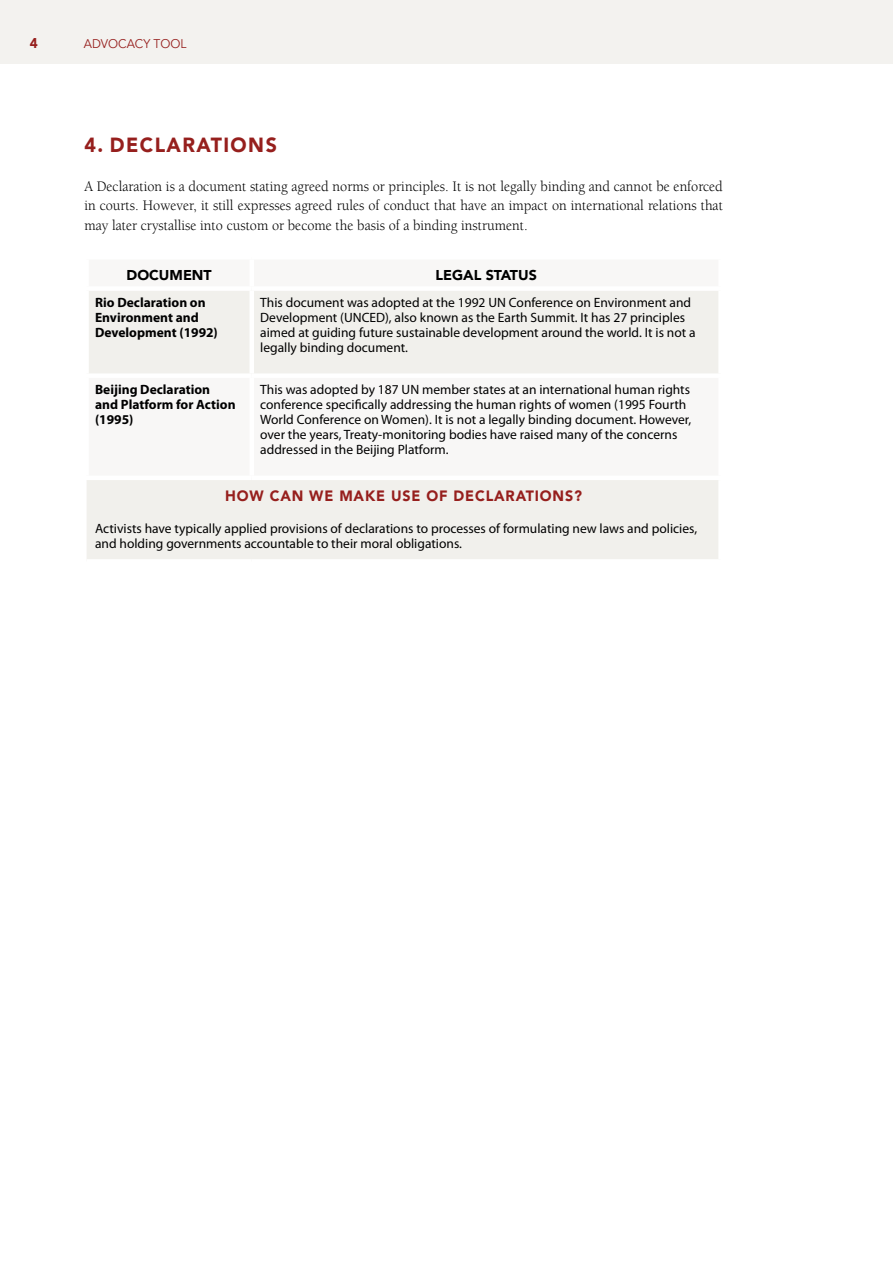
<style>
.page{position:relative;width:893px;height:1263px;background:#fff}
.page>*{position:absolute;margin:0;border:0;box-sizing:border-box;transform-origin:0 0}
.t1{font:900 20.4px "Avenir";color:#961f1d;scale:.95 1}
.t2{font:15px/19.5px "Berkeley";color:#000;text-align:justify;scale:.95 1}
.t3{font:900 15px "Avenir";color:#961f1d;scale:.95 1}
.t4{font:900 14.25px "Avenir";color:#000}
.t5{font:900 14.1px "Avenir";color:#961f1d;scale:.95 1}
.t6{font:13.5px/15px "Myriad Pro";color:#000}
.t7{font:700 13.5px/15px "Myriad Pro";color:#000}
.t8{font:12.6px "Avenir";color:#961f1d;scale:.95 1}
</style>
<div class="page">
<div style="left:0;top:0;width:893px;height:64px;background:#f3f2ef"></div>
<svg style="left:87px;top:291px;width:631px;height:268px;fill:#f1f0ec"></svg>
<div style="left:84px;top:291px;width:5px;height:82px;background:#fff"></div>
<div style="left:84px;top:378px;width:5px;height:98px;background:#fff"></div>
<div style="left:249px;top:291px;width:5px;height:82px;background:#fff"></div>
<div style="left:249px;top:378px;width:5px;height:98px;background:#fff"></div>
<div style="left:84px;top:373px;width:168px;height:5px;background:#fff"></div>
<div style="left:252px;top:373px;width:471px;height:5px;background:#fff"></div>
<hr style="left:84px;top:476px;width:168px;height:4px;background:#fff">
<hr style="left:252px;top:476px;width:471px;height:4px;background:#fff">
<p class="t5" style="left:30px;top:31px;width:10px">4</p>
<p class="t8" style="left:84px;top:36px;width:110px">ADVOCACY TOOL</p>
<h1 class="t1" style="left:84px;top:127px;width:60px">4. DECLARATIONS</h1>
<p class="t2" style="left:84px;top:176px;width:674px">A Declaration is a document stating agreed norms or principles. It is not legally binding and cannot be enforced in courts. However, it still expresses agreed rules of conduct that have an impact on international relations that may later crystallise into custom or become the basis of a binding instrument.</p>
<p class="t4" style="left:127px;top:263px;width:23px">DOCUMENT</p>
<p class="t4" style="left:435px;top:263px;width:18px">LEGAL</p>
<p class="t4" style="left:486px;top:263px;width:10px">STATUS</p>
<p class="t7" style="left:95px;top:295px;width:124px">Rio Declaration on<br>Environment and<br>Development (1992)</p>
<p class="t6" style="left:260px;top:295px;width:437px">This document was adopted at the 1992 UN Conference on Environment and Development (UNCED), also known as the Earth Summit. It has 27 principles aimed at guiding future sustainable development around the world. It is not a legally binding document.</p>
<p class="t7" style="left:95px;top:382px;width:142px">Beijing Declaration and Platform for Action (1995)</p>
<p class="t6" style="left:260px;top:382px;width:433px">This was adopted by 187 UN member states at an international human rights conference specifically addressing the human rights of women (1995 Fourth World Conference on Women). It is not a legally binding document. However, over the years, Treaty-monitoring bodies have raised many of the concerns addressed in the Beijing Platform.</p>
<p class="t3" style="left:225px;top:482px;width:15px">HOW</p>
<p class="t3" style="left:270px;top:482px;width:13px">CAN</p>
<p class="t3" style="left:309px;top:482px;width:45px">WE MAKE</p>
<p class="t3" style="left:391px;top:482px;width:11px">USE</p>
<p class="t3" style="left:426px;top:482px;width:52px">OF DECLARATIONS</p>
<p class="t3" style="left:574px;top:482px;width:10px">?</p>
<p class="t6" style="left:95px;top:520px;width:604px">Activists have typically applied provisions of declarations to processes of formulating new laws and policies, and holding governments accountable to their moral obligations.</p>
</div>
